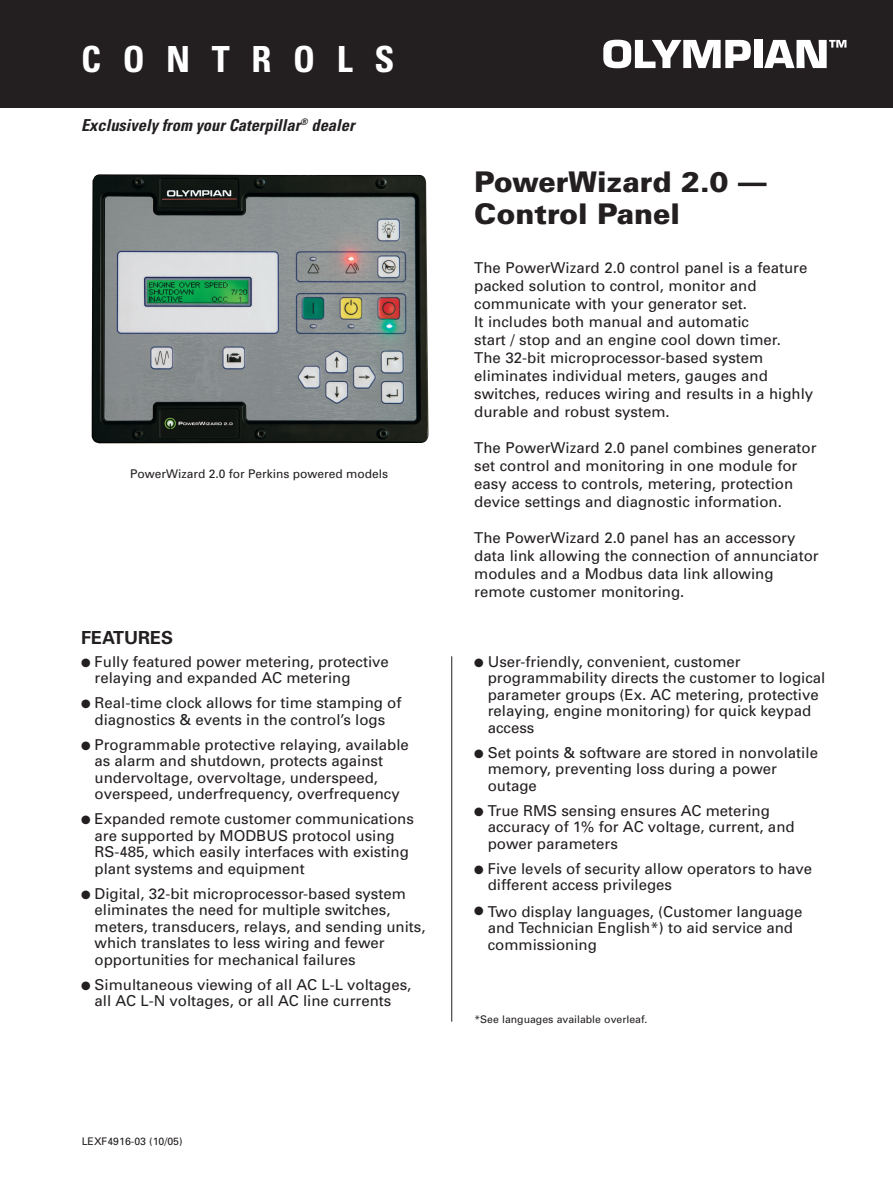
<style>
.page{position:relative;width:893px;height:1188px;background:#fff}
.page>*{position:absolute;margin:0;border:0;box-sizing:border-box;transform-origin:0 0}
.t1{font:700 condensed 36px "Univers";letter-spacing:.6em;color:#fff}
.t2{font:900 28.5px/31.5px "Univers";color:#231f20}
.t3{font:700 18px "Univers";color:#231f20}
.t4{font:italic 700 condensed 16.5px "Univers";color:#231f20}
.t5{font:15px/16.5px "Univers";color:#231f20}
.t6{font:12px "Univers";color:#231f20}
.t7{font:10.5px "Univers";color:#231f20}
</style>
<div class="page">
<div style="left:0;top:0;width:892px;height:108px;background:#231f20"></div>
<svg style="left:603px;top:40px;width:147px;height:28px"></svg>
<div style="left:754px;top:40px;width:8px;height:28px;background:#fff"></div>
<svg style="left:764px;top:40px;width:82px;height:28px"></svg>
<img style="left:92px;top:174px;width:337px;height:270px">
<hr style="left:451px;top:656px;width:1px;height:366px;background:#231f20">
<p class="t1" style="left:81px;top:37px;width:315px">CONTROLS</p>
<p class="t4" style="left:81px;top:115px;width:275px">Exclusively from your Caterpillar<sup>®</sup> dealer</p>
<p class="t6" style="left:130px;top:466px;width:260px">PowerWizard 2.0 for Perkins powered models</p>
<p class="t3" style="left:81px;top:626px;width:94px">FEATURES</p>
<p class="t5" style="left:94px;top:653px;width:296px;text-indent:-14px">● Fully featured power metering, protective relaying and expanded AC metering</p>
<p class="t5" style="left:81px;top:694px;width:322px;text-align:center">● Real-time clock allows for time stamping of diagnostics &amp; events in the control’s logs</p>
<p class="t5" style="left:94px;top:736px;width:316px;text-indent:-14px">● Programmable protective relaying, available as alarm and shutdown, protects against undervoltage, overvoltage, underspeed, overspeed, underfrequency, overfrequency</p>
<p class="t5" style="left:94px;top:810px;width:321px;text-indent:-14px">● Expanded remote customer communications are supported by MODBUS protocol using RS-485, which easily interfaces with existing plant systems and equipment</p>
<p class="t5" style="left:94px;top:885px;width:332px;text-indent:-14px">● Digital, 32-bit microprocessor-based system eliminates the need for multiple switches, meters, transducers, relays, and sending units, which translates to less wiring and fewer opportunities for mechanical failures</p>
<p class="t5" style="left:81px;top:976px;width:332px;text-align:center">● Simultaneous viewing of all AC L-L voltages, all AC L-N voltages, or all AC line currents</p>
<p class="t7" style="left:82px;top:1135px;width:102px">LEXF4916-03 (10/05)</p>
<p class="t2" style="left:474px;top:165px;width:294px">PowerWizard 2.0 —<br>Control Panel</p>
<p class="t5" style="left:474px;top:259px;width:340px;line-height:18px">The PowerWizard 2.0 control panel is a feature packed solution to control, monitor and communicate with your generator set.<br>It includes both manual and automatic<br>start / stop and an engine cool down timer.<br>The 32-bit microprocessor-based system eliminates individual meters, gauges and switches, reduces wiring and results in a highly durable and robust system.</p>
<p class="t5" style="left:474px;top:439px;width:344px;line-height:18px">The PowerWizard 2.0 panel combines generator set control and monitoring in one module for easy access to controls, metering, protection device settings and diagnostic information.</p>
<p class="t5" style="left:474px;top:529px;width:346px;line-height:18px">The PowerWizard 2.0 panel has an accessory data link allowing the connection of annunciator modules and a Modbus data link allowing remote customer monitoring.</p>
<p class="t5" style="left:488px;top:653px;width:339px;text-indent:-14px">● User-friendly, convenient, customer programmability directs the customer to logical parameter groups (Ex. AC metering, protective relaying, engine monitoring) for quick keypad access</p>
<p class="t5" style="left:488px;top:744px;width:332px;text-indent:-14px">● Set points &amp; software are stored in nonvolatile memory, preventing loss during a power outage</p>
<p class="t5" style="left:488px;top:802px;width:308px;text-indent:-14px">● True RMS sensing ensures AC metering accuracy of 1% for AC voltage, current, and power parameters</p>
<p class="t5" style="left:488px;top:860px;width:326px;text-indent:-14px">● Five levels of security allow operators to have different access privileges</p>
<p class="t5" style="left:488px;top:903px;width:316px;text-indent:-14px">● Two display languages, (Customer language and Technician English*) to aid service and commissioning</p>
<p class="t7" style="left:474px;top:1013px;width:175px">*See languages available overleaf.</p>
</div>
